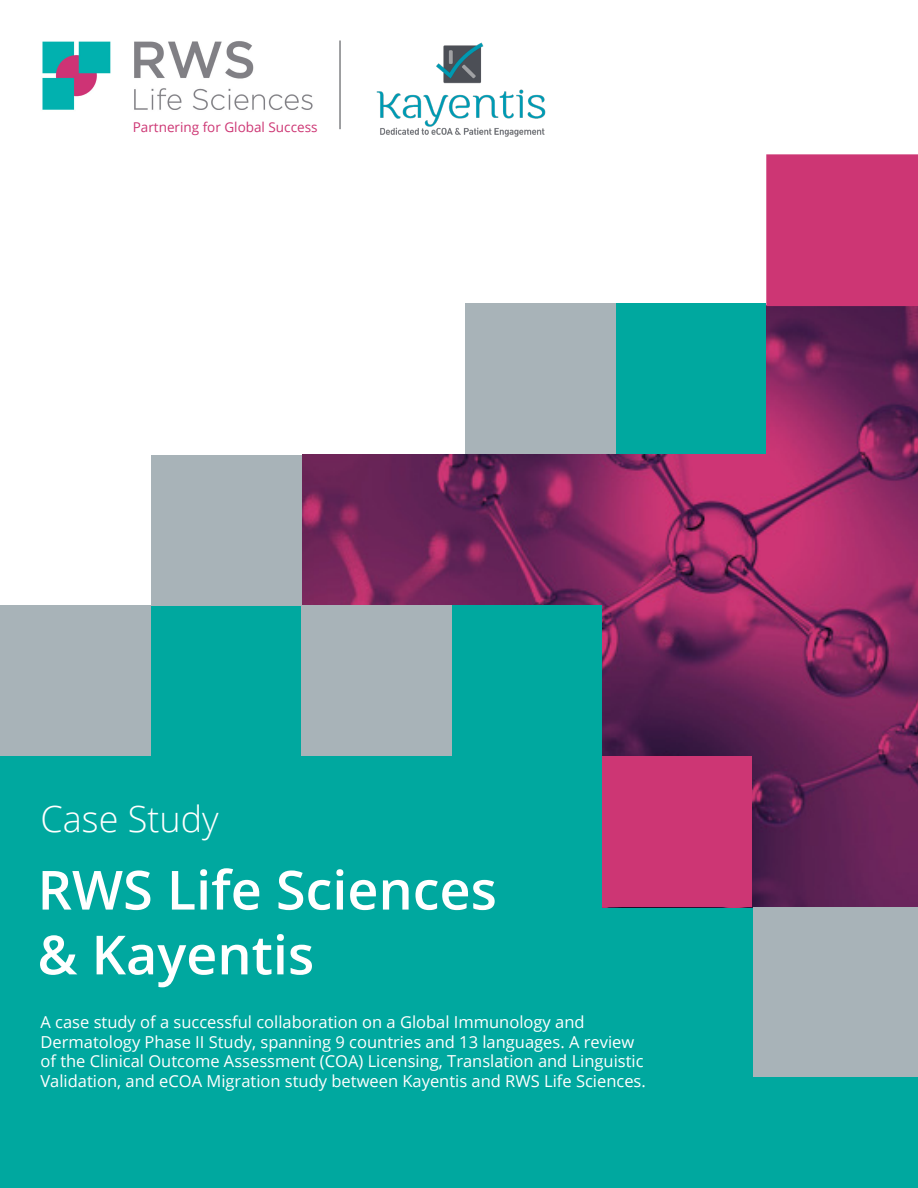
<style>
.page{position:relative;width:918px;height:1188px;background:#fff}
.page>*{position:absolute;margin:0;border:0;box-sizing:border-box;transform-origin:0 0}
.t1{font:600 54px "Open Sans";color:#fff}
.t2{font:300 36px "Open Sans";color:#fff}
.t3{font:16.5px/19.8px "Open Sans";color:#fff}
.t4{font:13.5px "Open Sans";color:#cd3674}
</style>
<div class="page">
<div style="left:0;top:605px;width:918px;height:583px;background:#00a89f"></div>
<img style="left:302px;top:306px;width:616px;height:601px">
<div style="left:754px;top:907px;width:164px;height:169px;background:#a8b3b8"></div>
<div style="left:602px;top:757px;width:150px;height:150px;background:#cd3674"></div>
<div style="left:452px;top:605px;width:150px;height:150px;background:#00a89f"></div>
<div style="left:297px;top:754px;width:305px;height:169px;background:#00a89f"></div>
<div style="left:767px;top:155px;width:150px;height:150px;background:#cd3674"></div>
<div style="left:766px;top:154px;width:152px;height:152px;border:2px solid #cd3674"></div>
<div style="left:302px;top:605px;width:150px;height:150px;background:#a8b3b8"></div>
<div style="left:152px;top:456px;width:150px;height:150px;background:#a8b3b8"></div>
<div style="left:0;top:605px;width:150px;height:151px;background:#a8b3b8"></div>
<div style="left:180px;top:304px;width:435px;height:150px;background:#fff"></div>
<div style="left:615px;top:304px;width:151px;height:150px;background:#00a89f"></div>
<div style="left:465px;top:304px;width:150px;height:150px;background:#a8b3b8"></div>
<img style="left:376px;top:42px;width:170px;height:95px">
<img style="left:42px;top:41px;width:271px;height:69px">
<hr style="left:339px;top:40px;width:2px;height:89px;background:#808184">
<p class="t4" style="left:133px;top:118px;width:186px">Partnering for Global Success</p>
<p class="t2" style="left:40px;top:794px;width:180px">Case Study</p>
<p class="t1" style="left:38px;top:853px;width:461px">RWS Life Sciences</p>
<p class="t1" style="left:38px;top:918px;width:278px">&amp; Kayentis</p>
<p class="t3" style="left:40px;top:1012px;width:607px">A case study of a successful collaboration on a Global Immunology and Dermatology Phase II Study, spanning 9 countries and 13 languages. A review of the Clinical Outcome Assessment (COA) Licensing, Translation and Linguistic Validation, and eCOA Migration study between Kayentis and RWS Life Sciences.</p>
</div>
